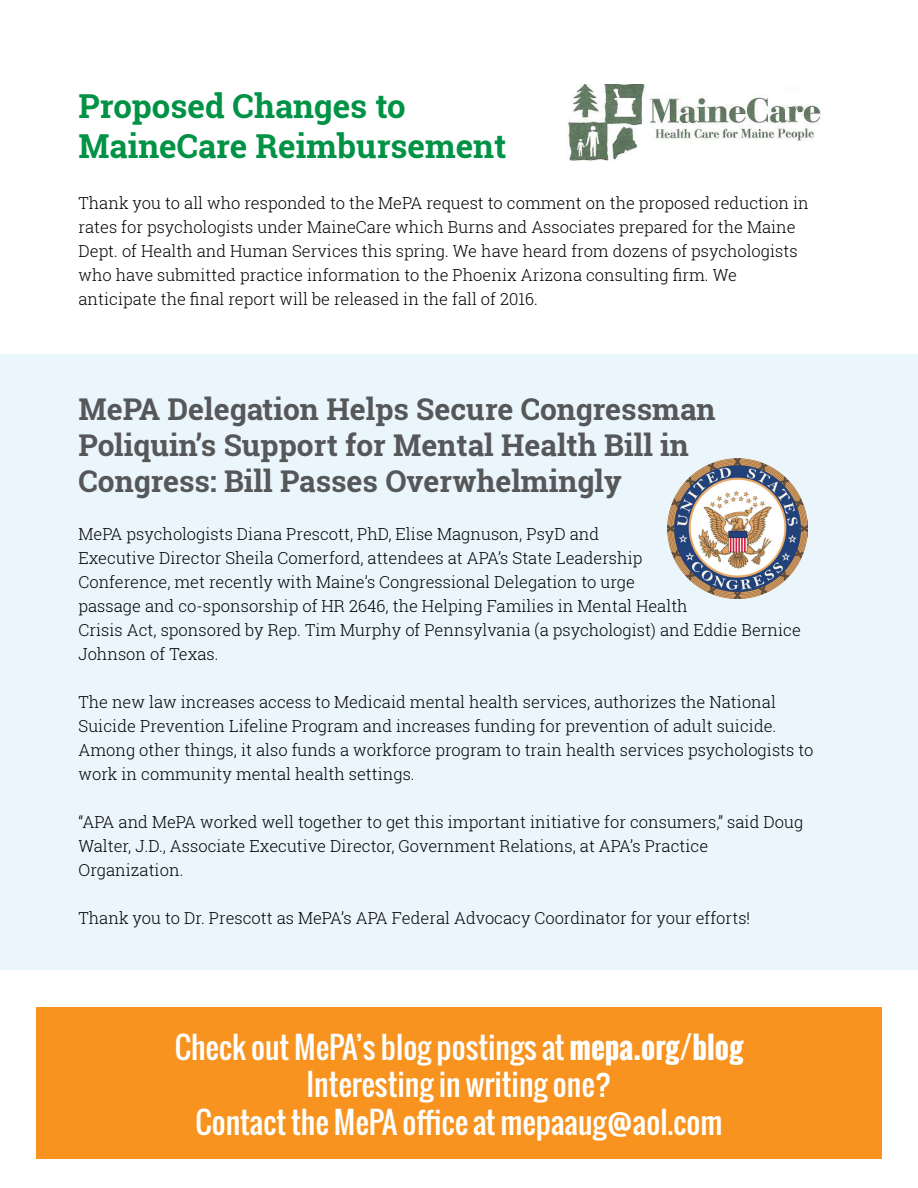
<style>
.page{position:relative;width:918px;height:1188px;background:#fff}
.page>*{position:absolute;margin:0;border:0;box-sizing:border-box;transform-origin:0 0}
.t1{font:700 33px/39.6px "Roboto Slab";color:#009245}
.t2{font:700 30px/36px "Roboto Slab";color:#565759}
.t3{font:30px/37.5px "Oswald";color:#fff;text-align:center}
.t4{font:300 16.5px/24px "Roboto Slab";color:#000}
.s1{font-weight:700}
</style>
<div class="page">
<div style="left:0;top:354px;width:918px;height:616px;background:#eaf6fc"></div>
<img style="left:567px;top:85px;width:254px;height:76px">
<img style="left:667px;top:458px;width:141px;height:140px">
<div style="left:36px;top:1008px;width:846px;height:151px;background:#f7931e"></div>
<h1 class="t1" style="left:79px;top:86px;width:430px">Proposed Changes to<br>MaineCare Reimbursement</h1>
<p class="t4" style="left:79px;top:191px;width:732px">Thank you to all who responded to the MePA request to comment on the proposed reduction in rates for psychologists under MaineCare which Burns and Associates prepared for the Maine Dept. of Health and Human Services this spring. We have heard from dozens of psychologists who have submitted practice information to the Phoenix Arizona consulting firm. We anticipate the final report will be released in the fall of 2016.</p>
<h2 class="t2" style="left:79px;top:390px;width:639px">MePA Delegation Helps Secure Congressman<br>Poliquin’s Support for Mental Health Bill in<br>Congress: Bill Passes Overwhelmingly</h2>
<p class="t4" style="left:79px;top:521px;width:724px">MePA psychologists Diana Prescott, PhD, Elise Magnuson, PsyD and<br>Executive Director Sheila Comerford, attendees at APA’s State Leadership<br>Conference, met recently with Maine’s Congressional Delegation to urge<br>passage and co-sponsorship of HR 2646, the Helping Families in Mental Health<br>Crisis Act, sponsored by Rep. Tim Murphy of Pennsylvania (a psychologist) and Eddie Bernice Johnson of Texas.</p>
<p class="t4" style="left:79px;top:689px;width:736px">The new law increases access to Medicaid mental health services, authorizes the National Suicide Prevention Lifeline Program and increases funding for prevention of adult suicide.<br>Among other things, it also funds a workforce program to train health services psychologists to work in community mental health settings.</p>
<p class="t4" style="left:79px;top:809px;width:726px">“APA and MePA worked well together to get this important initiative for consumers,” said Doug<br>Walter, J.D., Associate Executive Director, Government Relations, at APA’s Practice<br>Organization.</p>
<p class="t4" style="left:79px;top:905px;width:673px">Thank you to Dr. Prescott as MePA’s APA Federal Advocacy Coordinator for your efforts!</p>
<h2 class="t3" style="left:175px;top:1028px;width:570px">Check out MePA’s blog postings at <span class="s1">mepa.org/blog<br></span>Interesting in writing one?<br>Contact the MePA office at mepaaug@aol.com</h2>
</div>
